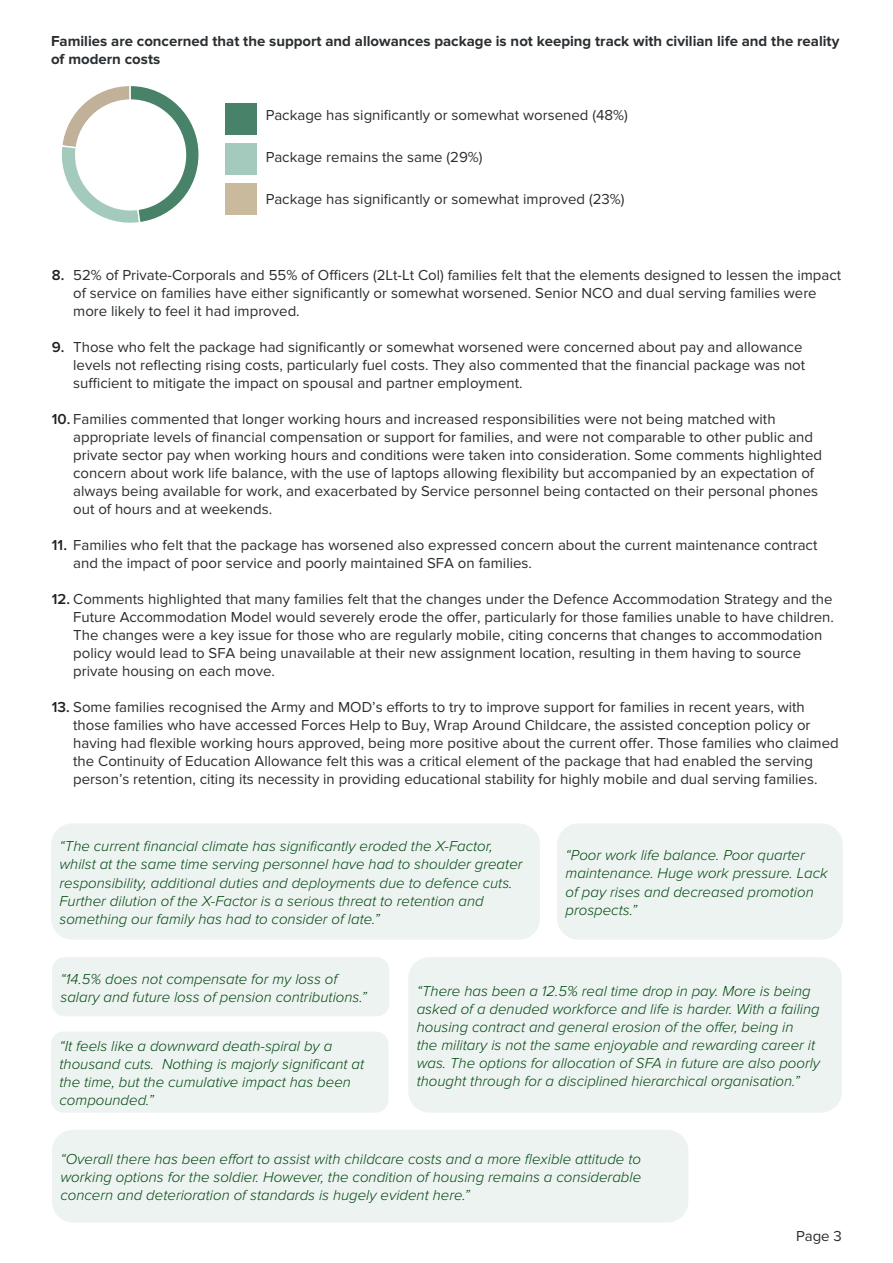
<style>
.page{position:relative;width:893px;height:1263px;background:#fff}
.page>*{position:absolute;margin:0;border:0;box-sizing:border-box;transform-origin:0 0}
.t1{font:15px/18px "Proxima Nova";color:#2a2e31}
.t2{font:italic 300 15px/18px "Proxima Nova";color:#004710}
.t3{font:700 15px/18px "Proxima Nova";color:#2a2e31}
.s1{font-weight:600;color:#231f20}
</style>
<div class="page">
<svg style="left:62px;top:86px;width:137px;height:137px"></svg>
<div style="left:76px;top:100px;width:110px;height:110px;background:#fff;border-radius:50%"></div>
<div style="left:225px;top:104px;width:32px;height:31px;background:#478269"></div>
<div style="left:225px;top:143px;width:32px;height:32px;background:#a4cabd"></div>
<div style="left:225px;top:183px;width:32px;height:31px;background:#c9ba9e"></div>
<div style="left:51px;top:823px;width:489px;height:117px;background:#edf3f0;border-radius:21px"></div>
<div style="left:557px;top:823px;width:286px;height:117px;background:#edf3f0;border-radius:21px"></div>
<div style="left:408px;top:957px;width:434px;height:156px;background:#edf3f0;border-radius:21px"></div>
<div style="left:52px;top:957px;width:337px;height:59px;background:#edf3f0;border-radius:13px"></div>
<div style="left:51px;top:1031px;width:337px;height:82px;background:#edf3f0;border-radius:13px"></div>
<div style="left:52px;top:1130px;width:636px;height:92px;background:#edf3f0;border-radius:21px"></div>
<p class="t3" style="left:51px;top:33px;width:790px">Families are concerned that the support and allowances package is not keeping track with civilian life and the reality of modern costs</p>
<p class="t1" style="left:266px;top:107px;width:363px">Package has significantly or somewhat worsened (48%)</p>
<p class="t1" style="left:266px;top:149px;width:218px">Package remains the same (29%)</p>
<p class="t1" style="left:266px;top:191px;width:360px">Package has significantly or somewhat improved (23%)</p>
<p class="t1" style="left:73px;top:267px;width:769px;text-indent:-21px"><span class="s1">8.</span> 52% of Private-Corporals and 55% of Officers (2Lt-Lt Col) families felt that the elements designed to lessen the impact of service on families have either significantly or somewhat worsened. Senior NCO and dual serving families were more likely to feel it had improved.</p>
<p class="t1" style="left:73px;top:339px;width:733px;text-indent:-21px"><span class="s1">9.</span> Those who felt the package had significantly or somewhat worsened were concerned about pay and allowance levels not reflecting rising costs, particularly fuel costs. They also commented that the financial package was not sufficient to mitigate the impact on spousal and partner employment.</p>
<p class="t1" style="left:73px;top:411px;width:750px;text-indent:-21px"><span class="s1">10.</span> Families commented that longer working hours and increased responsibilities were not being matched with appropriate levels of financial compensation or support for families, and were not comparable to other public and private sector pay when working hours and conditions were taken into consideration. Some comments highlighted concern about work life balance, with the use of laptops allowing flexibility but accompanied by an expectation of always being available for work, and exacerbated by Service personnel being contacted on their personal phones out of hours and at weekends.</p>
<p class="t1" style="left:73px;top:537px;width:746px;text-indent:-21px"><span class="s1">11.</span> Families who felt that the package has worsened also expressed concern about the current maintenance contract and the impact of poor service and poorly maintained SFA on families.</p>
<p class="t1" style="left:73px;top:591px;width:762px;text-indent:-21px"><span class="s1">12.</span> Comments highlighted that many families felt that the changes under the Defence Accommodation Strategy and the Future Accommodation Model would severely erode the offer, particularly for those families unable to have children.<br>The changes were a key issue for those who are regularly mobile, citing concerns that changes to accommodation policy would lead to SFA being unavailable at their new assignment location, resulting in them having to source private housing on each move.</p>
<p class="t1" style="left:73px;top:699px;width:767px;text-indent:-21px"><span class="s1">13.</span> Some families recognised the Army and MOD’s efforts to try to improve support for families in recent years, with those families who have accessed Forces Help to Buy, Wrap Around Childcare, the assisted conception policy or having had flexible working hours approved, being more positive about the current offer. Those families who claimed the Continuity of Education Allowance felt this was a critical element of the package that had enabled the serving person’s retention, citing its necessity in providing educational stability for highly mobile and dual serving families.</p>
<p class="t2" style="left:60px;top:838px;width:465px">“The current financial climate has significantly eroded the X-Factor, whilst at the same time serving personnel have had to shoulder greater responsibility, additional duties and deployments due to defence cuts.<br>Further dilution of the X-Factor is a serious threat to retention and something our family has had to consider of late.”</p>
<p class="t2" style="left:566px;top:847px;width:264px">“Poor work life balance. Poor quarter maintenance. Huge work pressure. Lack of pay rises and decreased promotion prospects.”</p>
<p class="t2" style="left:60px;top:970px;width:308px">“14.5% does not compensate for my loss of salary and future loss of pension contributions.”</p>
<p class="t2" style="left:60px;top:1038px;width:306px">“It feels like a downward death-spiral by a thousand cuts. Nothing is majorly significant at the time, but the cumulative impact has been compounded.”</p>
<p class="t2" style="left:417px;top:983px;width:405px">“There has been a 12.5% real time drop in pay. More is being asked of a denuded workforce and life is harder. With a failing housing contract and general erosion of the offer, being in<br>the military is not the same enjoyable and rewarding career it was. The options for allocation of SFA in future are also poorly thought through for a disciplined hierarchical organisation.”</p>
<p class="t2" style="left:60px;top:1151px;width:582px;text-align:justify">“Overall there has been effort to assist with childcare costs and a more flexible attitude to working options for the soldier. However, the condition of housing remains a considerable concern and deterioration of standards is hugely evident here.”</p>
<p class="t1" style="left:796px;top:1228px;width:47px">Page 3</p>
</div>
